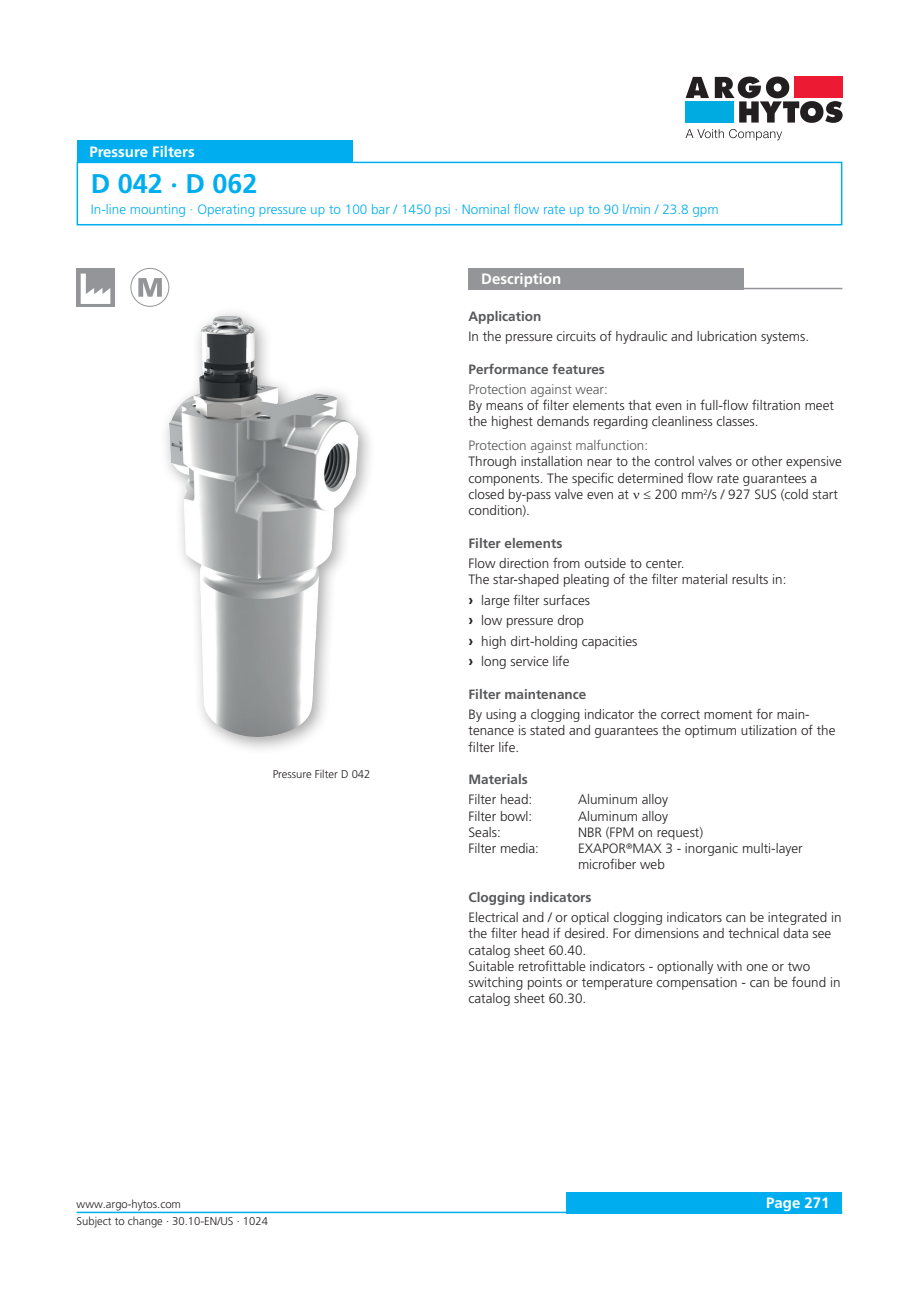
<style>
.page{position:relative;width:919px;height:1289px;background:#fff}
.page>*{position:absolute;margin:0;border:0;box-sizing:border-box;transform-origin:0 0}
._01_Headline_blue{font:700 27px "Frutiger LT Pro";color:#00aeef}
._04_Headline_white{font:700 15px "Frutiger LT Pro";color:#fff}
._06_Copytext{font:300 13.5px/16.2px "Frutiger LT Pro";color:#231f20}
._05_Subline_Copytext{font:700 13.5px "Frutiger LT Pro";color:#57585a}
._03_HeadlineCopytext_blue{font:300 13.5px "Frutiger LT Pro";color:#00aeef}
._10_Subline_Italic{font:300 13.5px "Frutiger LT Pro";color:#57585a}
._08_Legend{font:300 11.25px "Frutiger LT Pro";color:#231f20}
.s1{font-weight:700;font-size:15px}
</style>
<div class="page">
<div style="left:566px;top:1191px;width:276px;height:22px;background:#00aeef"></div>
<hr style="left:77px;top:1211px;width:765px;height:2px;background:#00aeef">
<svg style="left:685px;top:77px;width:157px;height:46px"></svg>
<div style="left:794px;top:77px;width:48px;height:21px;background:#ed1a33"></div>
<div style="left:685px;top:101px;width:48px;height:22px;background:#00abe1"></div>
<svg style="left:685px;top:129px;width:38px;height:9px"></svg>
<svg style="left:729px;top:129px;width:53px;height:11px"></svg>
<div style="left:77px;top:162px;width:765px;height:63px;border:2px solid #00aeef"></div>
<div style="left:77px;top:140px;width:275px;height:22px;background:#00aeef"></div>
<div style="left:468px;top:268px;width:276px;height:21px;background:#939598"></div>
<hr style="left:468px;top:288px;width:374px;height:1px;background:#939598">
<div style="left:77px;top:268px;width:38px;height:38px;background:#939598"></div>
<svg style="left:81px;top:273px;width:29px;height:31px"></svg>
<div style="left:130px;top:268px;width:39px;height:39px;border:1px solid #939598;border-radius:50%"></div>
<svg style="left:138px;top:278px;width:24px;height:19px"></svg>
<div style="left:159px;top:306px;width:217px;height:448px;background:#231f20;opacity:.4"></div>
<img style="left:169px;top:316px;width:189px;height:422px">
<p class="_04_Headline_white" style="left:89px;top:143px;width:107px">Pressure Filters</p>
<p class="_01_Headline_blue" style="left:91px;top:168px;width:168px">D 042 · D 062</p>
<p class="_03_HeadlineCopytext_blue" style="left:91px;top:201px;width:629px">In-line mounting · Operating pressure up to 100 bar / 1450 psi · Nominal flow rate up to 90 l/min / 23.8 gpm</p>
<p class="_08_Legend" style="left:273px;top:767px;width:99px">Pressure Filter D 042</p>
<p class="_04_Headline_white" style="left:481px;top:270px;width:81px">Description</p>
<p class="_05_Subline_Copytext" style="left:468px;top:308px;width:74px">Application</p>
<p class="_06_Copytext" style="left:468px;top:328px;width:342px">In the pressure circuits of hydraulic and lubrication systems.</p>
<p class="_05_Subline_Copytext" style="left:468px;top:361px;width:138px">Performance features</p>
<p class="_10_Subline_Italic" style="left:468px;top:381px;width:141px">Protection against wear:</p>
<p class="_06_Copytext" style="left:468px;top:397px;width:367px">By means of filter elements that even in full-flow filtration meet the highest demands regarding cleanliness classes.</p>
<p class="_10_Subline_Italic" style="left:468px;top:437px;width:181px">Protection against malfunction:</p>
<p class="_06_Copytext" style="left:468px;top:453px;width:375px">Through installation near to the control valves or other expensive components. The specific determined flow rate guarantees a closed by-pass valve even at ≤ 200 mm<sup>2</sup>/s / 927 SUS (cold start condition).</p>
<p class="_05_Subline_Copytext" style="left:468px;top:535px;width:95px">Filter elements</p>
<p class="_06_Copytext" style="left:468px;top:555px;width:217px">Flow direction from outside to center.</p>
<p class="_06_Copytext" style="left:468px;top:571px;width:319px">The star-shaped pleating of the filter material results in:</p>
<p class="_06_Copytext" style="left:468px;top:592px;width:123px"><span class="s1">›</span> large filter surfaces</p>
<p class="_06_Copytext" style="left:468px;top:612px;width:117px"><span class="s1">›</span> low pressure drop</p>
<p class="_06_Copytext" style="left:468px;top:633px;width:170px"><span class="s1">›</span> high dirt-holding capacities</p>
<p class="_06_Copytext" style="left:468px;top:653px;width:103px"><span class="s1">›</span> long service life</p>
<p class="_05_Subline_Copytext" style="left:468px;top:686px;width:119px">Filter maintenance</p>
<p class="_06_Copytext" style="left:468px;top:706px;width:368px">By using a clogging indicator the correct moment for main&shy;tenance is stated and guarantees the optimum utilization of the filter life.</p>
<p class="_05_Subline_Copytext" style="left:468px;top:771px;width:61px">Materials</p>
<p class="_06_Copytext" style="left:468px;top:791px;width:65px">Filter head:</p>
<p class="_06_Copytext" style="left:578px;top:791px;width:92px">Aluminum alloy</p>
<p class="_06_Copytext" style="left:468px;top:808px;width:65px">Filter bowl:</p>
<p class="_06_Copytext" style="left:578px;top:808px;width:92px">Aluminum alloy</p>
<p class="_06_Copytext" style="left:468px;top:824px;width:34px">Seals:</p>
<p class="_06_Copytext" style="left:578px;top:824px;width:127px">NBR (FPM on request)</p>
<p class="_06_Copytext" style="left:468px;top:840px;width:72px">Filter media:</p>
<p class="_06_Copytext" style="left:578px;top:840px;width:226px">EXAPOR<sup>®</sup>MAX 3 - inorganic multi-layer microfiber web</p>
<p class="_05_Subline_Copytext" style="left:468px;top:889px;width:124px">Clogging indicators</p>
<p class="_06_Copytext" style="left:468px;top:909px;width:374px">Electrical and / or optical clogging indicators can be integrated in the filter head if desired. For dimensions and technical data see catalog sheet 60.40.</p>
<p class="_06_Copytext" style="left:468px;top:958px;width:373px">Suitable retrofittable indicators - optionally with one or two switching points or temperature compensation - can be found in catalog sheet 60.30.</p>
<p class="_08_Legend" style="left:77px;top:1197px;width:106px">www.argo-hytos.com</p>
<p class="_04_Headline_white" style="left:766px;top:1194px;width:65px">Page 271</p>
<p class="_08_Legend" style="left:77px;top:1214px;width:193px">Subject to change · 30.10-EN/US · 1024</p>
</div>
